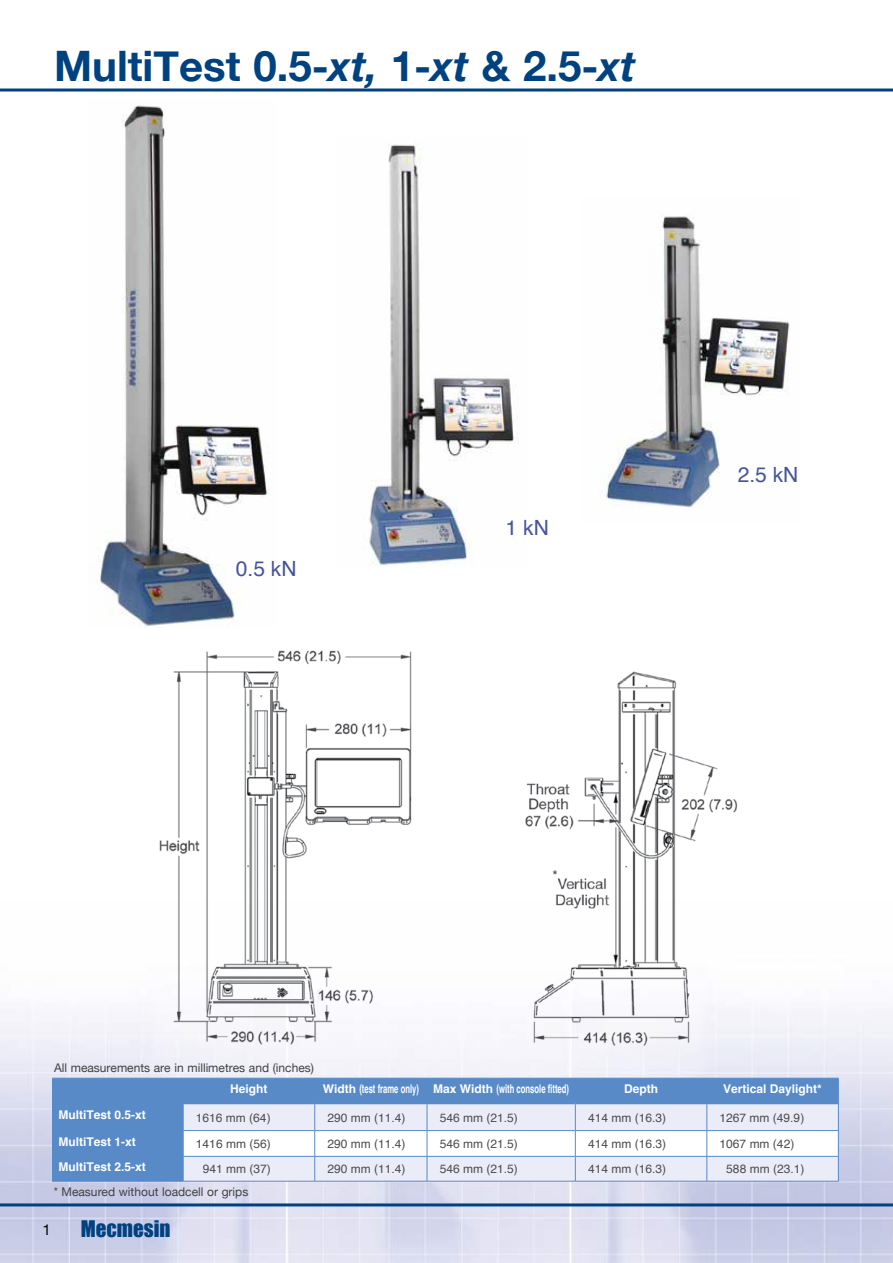
<style>
.page{position:relative;width:893px;height:1263px;background:#fff}
.page>*{position:absolute;margin:0;border:0;box-sizing:border-box;transform-origin:0 0}
.t1{font:700 42px "Helvetica Neue";color:#004280}
.t2{font:21px "Helvetica";color:#45549a}
.t3{font:21px "Impact";color:#004280}
.t4{font:15px "Helvetica Neue";color:#000101}
.t5{font:12px "Helvetica";color:#4d4d4f}
.t6{font:700 12px "Helvetica";color:#fff}
.t7{font:12px "Helvetica Neue";color:#414042}
.t8{font:700 12px "Helvetica";color:#4d4d4f}
.s1{font-style:italic}
</style>
<div class="page">
<img style="left:0;top:1010px;width:893px;height:253px">
<hr style="left:0;top:89px;width:893px;height:3px;background:#004280">
<hr style="left:0;top:1203px;width:893px;height:3px;background:#004280">
<img style="left:125px;top:650px;width:306px;height:415px">
<img style="left:495px;top:671px;width:268px;height:394px">
<img style="left:605px;top:216px;width:185px;height:292px">
<img style="left:369px;top:144px;width:148px;height:422px">
<img style="left:100px;top:105px;width:168px;height:522px">
<div style="left:53px;top:1079px;width:130px;height:102px;background:#588ac8"></div>
<hr style="left:52px;top:1078px;width:131px;height:1px;background:#588ac8">
<hr style="left:52px;top:1130px;width:131px;height:1px;background:#588ac8">
<hr style="left:52px;top:1156px;width:131px;height:1px;background:#588ac8">
<svg style="left:52px;top:1078px;width:1px;height:103px"></svg>
<hr style="left:52px;top:1181px;width:131px;height:1px;background:#588ac8">
<hr style="left:183px;top:1181px;width:132px;height:1px;background:#588ac8">
<hr style="left:315px;top:1181px;width:112px;height:1px;background:#588ac8">
<hr style="left:427px;top:1181px;width:148px;height:1px;background:#588ac8">
<hr style="left:575px;top:1181px;width:132px;height:1px;background:#588ac8">
<hr style="left:707px;top:1181px;width:131px;height:1px;background:#588ac8">
<svg style="left:183px;top:1078px;width:656px;height:103px"></svg>
<hr style="left:53px;top:1103px;width:130px;height:1px;background:#588ac8">
<hr style="left:183px;top:1103px;width:132px;height:1px;background:#588ac8">
<hr style="left:315px;top:1103px;width:112px;height:1px;background:#588ac8">
<hr style="left:427px;top:1103px;width:148px;height:1px;background:#588ac8">
<hr style="left:575px;top:1103px;width:132px;height:1px;background:#588ac8">
<hr style="left:707px;top:1103px;width:131px;height:1px;background:#588ac8">
<h1 class="t1" style="left:54px;top:33px;width:583px">MultiTest 0.5-<span class="s1">xt,</span> 1-<span class="s1">xt</span> &amp; 2.5-<span class="s1">xt</span></h1>
<h2 class="t2" style="left:236px;top:552px;width:62px">0.5 kN</h2>
<p class="t7" style="left:54px;top:1058px;width:261px">All measurements are in millimetres and (inches)</p>
<h2 class="t2" style="left:506px;top:511px;width:45px">1 kN</h2>
<p class="t8" style="left:553px;top:867px;width:6px">*</p>
<h2 class="t2" style="left:738px;top:458px;width:62px">2.5 kN</h2>
<p class="t6" style="left:230px;top:1082px;width:39px">Height</p>
<p class="t6" style="left:323px;top:1082px;width:248px">Width (test frame only) Max Width (with console fitted)</p>
<p class="t6" style="left:624px;top:1082px;width:35px">Depth</p>
<p class="t6" style="left:723px;top:1082px;width:100px">Vertical Daylight*</p>
<p class="t6" style="left:58px;top:1107px;width:89px">MultiTest 0.5-xt</p>
<p class="t5" style="left:196px;top:1108px;width:76px">1616 mm (64)</p>
<p class="t5" style="left:327px;top:1108px;width:80px">290 mm (11.4)</p>
<p class="t5" style="left:440px;top:1108px;width:80px">546 mm (21.5)</p>
<p class="t5" style="left:588px;top:1108px;width:80px">414 mm (16.3)</p>
<p class="t5" style="left:720px;top:1108px;width:86px">1267 mm (49.9)</p>
<p class="t6" style="left:59px;top:1134px;width:79px">MultiTest 1-xt</p>
<p class="t5" style="left:196px;top:1134px;width:76px">1416 mm (56)</p>
<p class="t5" style="left:327px;top:1134px;width:80px">290 mm (11.4)</p>
<p class="t5" style="left:440px;top:1134px;width:80px">546 mm (21.5)</p>
<p class="t5" style="left:588px;top:1134px;width:80px">414 mm (16.3)</p>
<p class="t5" style="left:720px;top:1134px;width:76px">1067 mm (42)</p>
<p class="t6" style="left:59px;top:1160px;width:89px">MultiTest 2.5-xt</p>
<p class="t5" style="left:203px;top:1160px;width:70px">941 mm (37)</p>
<p class="t5" style="left:327px;top:1160px;width:80px">290 mm (11.4)</p>
<p class="t5" style="left:440px;top:1160px;width:80px">546 mm (21.5)</p>
<p class="t5" style="left:588px;top:1160px;width:80px">414 mm (16.3)</p>
<p class="t5" style="left:726px;top:1160px;width:80px">588 mm (23.1)</p>
<p class="t7" style="left:54px;top:1183px;width:196px">* Measured without loadcell or grips</p>
<p class="t4" style="left:43px;top:1218px;width:10px">1</p>
<h2 class="t3" style="left:81px;top:1212px;width:91px">Mecmesin</h2>
</div>
